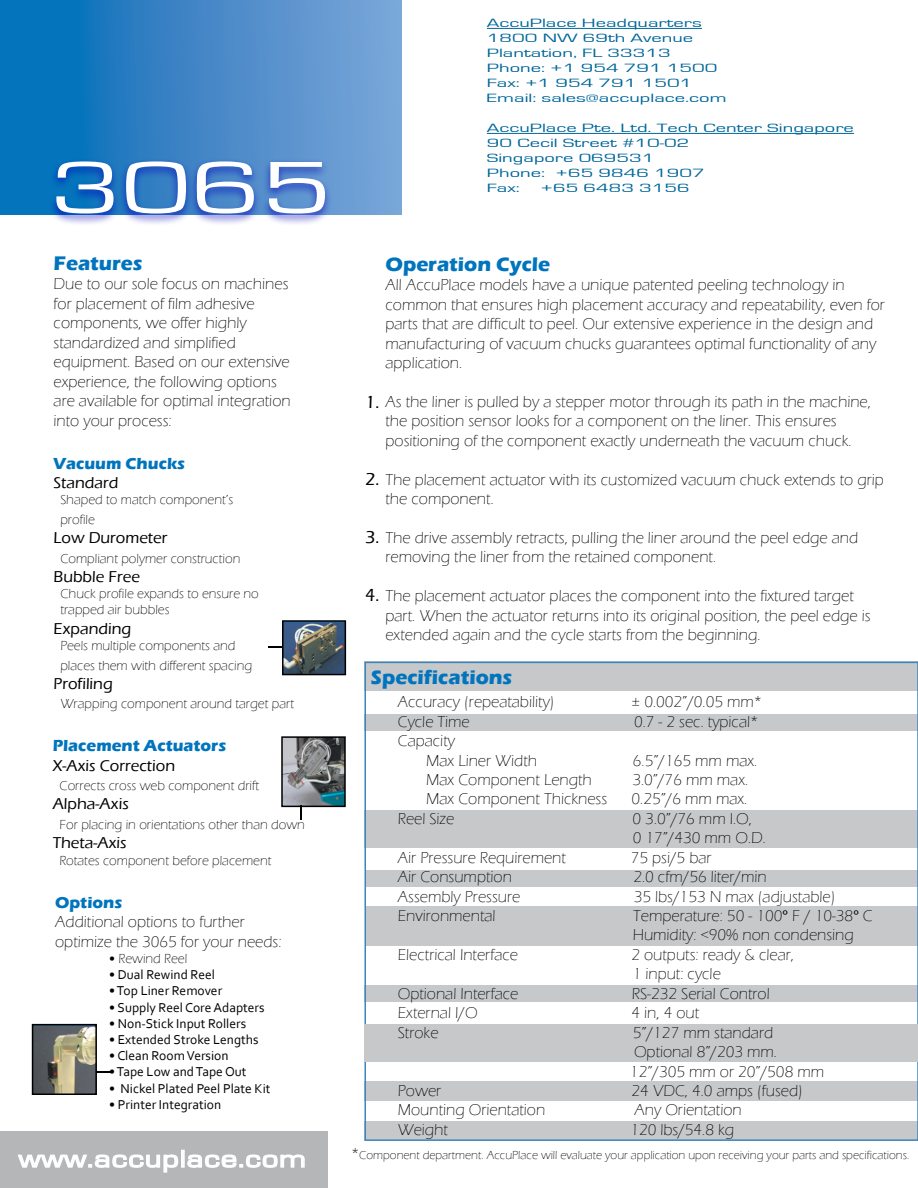
<style>
.page{position:relative;width:918px;height:1188px;background:#fff}
.page>*{position:absolute;margin:0;border:0;box-sizing:border-box;transform-origin:0 0}
.t1{font:76.5px "Eurostile";color:#fff;scale:1.5 1}
.t2{font:24.75px "Eurostile";letter-spacing:.02em;color:#fff;scale:1.33 1}
.t3{font:700 20.25px "Eras ITC";color:#0074bd}
.t4{font:700 16.5px "Eras ITC";color:#0074bd}
.t5{font:300 16.2px/19.5px "Eras ITC";color:#000101}
.t6{font:500 16.2px "Eras ITC";color:#000101}
.t7{font:300 13.5px/19.5px "Eras ITC";color:#000101}
.t8{font:13.5px "Corbel";color:#000101}
.t9{font:12.3px/15px "Eurostile";color:#00679b;scale:1.67 1}
.t10{font:300 12px "Eras ITC";color:#000101}
.s1{font-family:"Corbel";font-weight:400}
.s2{font-weight:500;font-size:18px;color:#000}
.s3{font-family:"Minion Pro";font-weight:400}
.s4{font-size:16.2px}
</style>
<div class="page">
<img style="left:35px;top:1027px;width:59px;height:65px">
<div style="left:32px;top:1024px;width:65px;height:71px;border:2px solid #000"></div>
<img style="left:284px;top:739px;width:59px;height:65px">
<div style="left:281px;top:736px;width:65px;height:71px;border:2px solid #000"></div>
<img style="left:285px;top:623px;width:58px;height:49px">
<div style="left:282px;top:620px;width:64px;height:55px;border:2px solid #000"></div>
<svg style="left:97px;top:1071px;width:14px;height:2px"></svg>
<svg style="left:300px;top:806px;width:2px;height:14px"></svg>
<svg style="left:268px;top:647px;width:14px;height:1px"></svg>
<hr style="left:487px;top:28px;width:215px;height:1px;background:#00679b">
<hr style="left:487px;top:133px;width:367px;height:1px;background:#00679b">
<div style="left:0;top:0;width:402px;height:214px;background:linear-gradient(to right,#006cb7,#81a4d8)"></div>
<div style="left:48px;top:157px;width:284px;height:69px;background:#0000b9;opacity:.64"></div>
<div style="left:0;top:1131px;width:328px;height:57px;background:#b5b6b8"></div>
<svg style="left:18px;top:1154px;width:161px;height:19px"></svg>
<div style="left:181px;top:1150px;width:4px;height:18px;border:2px solid #fff"></div>
<svg style="left:187px;top:1154px;width:118px;height:14px"></svg>
<div style="left:365px;top:662px;width:553px;height:29px;background:#c7c8ca"></div>
<div style="left:364px;top:714px;width:554px;height:17px;background:#c7c8ca"></div>
<div style="left:365px;top:906px;width:553px;height:40px;background:#c7c8ca"></div>
<div style="left:365px;top:870px;width:553px;height:17px;background:#c7c8ca"></div>
<div style="left:364px;top:810px;width:554px;height:38px;background:#c7c8ca"></div>
<div style="left:365px;top:1082px;width:553px;height:19px;background:#c7c8ca"></div>
<div style="left:364px;top:986px;width:554px;height:16px;background:#c7c8ca"></div>
<div style="left:365px;top:1122px;width:553px;height:19px;background:#c7c8ca"></div>
<div style="left:364px;top:662px;width:554px;height:479px;border:2px solid #3c86bf"></div>
<div style="left:364px;top:1024px;width:554px;height:38px;background:#c7c8ca"></div>
<h1 class="t1" style="left:51px;top:147px;width:189px">3065</h1>
<p class="t3" style="left:54px;top:252px;width:91px">Features</p>
<p class="t5" style="left:54px;top:275px;width:239px">Due to our sole focus on machines for placement of film adhesive components, we offer highly standardized and simplified equipment. Based on our extensive experience, the following options are available for optimal integration into your process:</p>
<p class="t4" style="left:54px;top:454px;width:133px">Vacuum Chucks</p>
<p class="t6" style="left:54px;top:474px;width:66px">Standard</p>
<p class="t7" style="left:60px;top:490px;width:174px">Shaped to match component’s profile</p>
<p class="t6" style="left:54px;top:529px;width:115px">Low Durometer</p>
<p class="t7" style="left:60px;top:549px;width:182px">Compliant polymer construction</p>
<p class="t6" style="left:54px;top:568px;width:88px">Bubble Free</p>
<p class="t7" style="left:60px;top:586px;width:200px;line-height:16.2px">Chuck profile expands to ensure no trapped air bubbles</p>
<p class="t6" style="left:54px;top:619px;width:79px">Expanding</p>
<p class="t7" style="left:60px;top:636px;width:193px">Peels multiple components and places them with different spacing</p>
<p class="t6" style="left:54px;top:675px;width:61px">Profiling</p>
<p class="t7" style="left:60px;top:694px;width:235px">Wrapping component around target part</p>
<p class="t4" style="left:53px;top:736px;width:175px">Placement Actuators</p>
<p class="t6" style="left:53px;top:756px;width:124px">X-Axis Correction</p>
<p class="t7" style="left:59px;top:776px;width:201px">Corrects cross web component drift</p>
<p class="t6" style="left:53px;top:795px;width:78px">Alpha-Axis</p>
<p class="t7" style="left:59px;top:815px;width:247px">For placing in orientations other than down</p>
<p class="t6" style="left:53px;top:834px;width:75px">Theta-Axis</p>
<p class="t7" style="left:59px;top:851px;width:213px">Rotates component before placement</p>
<p class="t4" style="left:55px;top:893px;width:69px">Options</p>
<p class="t5" style="left:55px;top:912px;width:228px">Additional options to further optimize the 3065 for your needs:</p>
<p class="t7" style="left:109px;top:949px;width:80px"><span class="s1">•</span> Rewind Reel</p>
<p class="t8" style="left:109px;top:966px;width:107px">• Dual Rewind Reel</p>
<p class="t8" style="left:109px;top:982px;width:115px">• Top Liner Remover</p>
<p class="t8" style="left:109px;top:999px;width:157px">• Supply Reel Core Adapters</p>
<p class="t8" style="left:109px;top:1015px;width:138px">• Non-Stick Input Rollers</p>
<p class="t8" style="left:109px;top:1031px;width:151px">• Extended Stroke Lengths</p>
<p class="t8" style="left:109px;top:1047px;width:121px">• Clean Room Version</p>
<p class="t8" style="left:109px;top:1063px;width:139px">• Tape Low and Tape Out</p>
<p class="t8" style="left:109px;top:1080px;width:163px">• Nickel Plated Peel Plate Kit</p>
<p class="t8" style="left:109px;top:1096px;width:114px">• Printer Integration</p>
<h2 class="t2" style="left:19px;top:1145px;width:218px">www.accuplace.com</h2>
<p class="t9" style="left:487px;top:16px;width:145px">AccuPlace Headquarters<br>1800 NW 69th Avenue<br>Plantation, FL 33313<br>Phone: +1 954 791 1500<br>Fax: +1 954 791 1501<br>Email: sales@accuplace.com</p>
<p class="t9" style="left:487px;top:121px;width:221px">AccuPlace Pte. Ltd. Tech Center Singapore<br>90 Cecil Street #10-02<br>Singapore 069531<br>Phone: +65 9846 1907</p>
<p class="t9" style="left:487px;top:181px;width:21px">Fax:</p>
<p class="t9" style="left:540px;top:181px;width:91px">+65 6483 3156</p>
<p class="t3" style="left:386px;top:252px;width:166px">Operation Cycle</p>
<p class="t5" style="left:386px;top:275px;width:501px">All AccuPlace models have a unique patented peeling technology in common that ensures high placement accuracy and repeatability, even for parts that are difficult to peel. Our extensive experience in the design and manufacturing of vacuum chucks guarantees optimal functionality of any application.</p>
<p class="t5" style="left:365px;top:392px;width:507px"><span class="s2">1.</span> As the liner is pulled by a stepper motor through its path in the machine,</p>
<p class="t5" style="left:386px;top:412px;width:468px">the position sensor looks for a component on the liner. This ensures positioning of the component exactly underneath the vacuum chuck.</p>
<p class="t5" style="left:365px;top:470px;width:520px"><span class="s2">2.</span> The placement actuator with its customized vacuum chuck extends to grip</p>
<p class="t5" style="left:386px;top:489px;width:110px">the component.</p>
<p class="t5" style="left:365px;top:528px;width:495px"><span class="s2">3.</span> The drive assembly retracts, pulling the liner around the peel edge and</p>
<p class="t5" style="left:386px;top:548px;width:332px">removing the liner from the retained component.</p>
<p class="t5" style="left:365px;top:586px;width:490px"><span class="s2">4.</span> The placement actuator places the component into the fixtured target</p>
<p class="t5" style="left:386px;top:606px;width:487px">part. When the actuator returns into its original position, the peel edge is extended again and the cycle starts from the beginning.</p>
<p class="t3" style="left:371px;top:666px;width:143px">Specifications</p>
<p class="t5" style="left:398px;top:692px;width:158px">Accuracy (repeatability)</p>
<p class="t5" style="left:632px;top:692px;width:132px">± 0.002”/0.05 mm*</p>
<p class="t5" style="left:398px;top:712px;width:73px">Cycle Time</p>
<p class="t5" style="left:634px;top:712px;width:126px">0.7 - 2 sec. typical*</p>
<p class="t5" style="left:426px;top:731px;width:112px;text-indent:-28px">Capacity<br>Max Liner Width</p>
<p class="t5" style="left:633px;top:751px;width:126px">6.5”/165 mm max.</p>
<p class="t5" style="left:426px;top:770px;width:167px">Max Component Length</p>
<p class="t5" style="left:632px;top:770px;width:117px">3.0”/76 mm max.</p>
<p class="t5" style="left:426px;top:789px;width:183px">Max Component Thickness</p>
<p class="t5" style="left:632px;top:789px;width:117px">0.25”/6 mm max.</p>
<p class="t5" style="left:398px;top:809px;width:58px">Reel Size</p>
<p class="t5" style="left:633px;top:809px;width:135px">0 3.0”/76 mm I.O,<br>0 17”/430 mm O.D.</p>
<p class="t5" style="left:398px;top:848px;width:170px">Air Pressure Requirement</p>
<p class="t5" style="left:631px;top:848px;width:82px">75 psi/5 bar</p>
<p class="t5" style="left:398px;top:867px;width:116px">Air Consumption</p>
<p class="t5" style="left:633px;top:867px;width:135px">2.0 cfm/56 liter/min</p>
<p class="t5" style="left:398px;top:887px;width:124px">Assembly Pressure</p>
<p class="t5" style="left:634px;top:887px;width:203px">35 lbs/153 N max (adjustable)</p>
<p class="t5" style="left:398px;top:906px;width:99px">Environmental</p>
<p class="t5" style="left:633px;top:906px;width:242px">Temperature: 50 - 100<span class="s3">°</span> F / 10-38<span class="s3">°</span> C<br>Humidity: &lt;90% non condensing</p>
<p class="t5" style="left:398px;top:945px;width:122px">Electrical Interface</p>
<p class="t5" style="left:631px;top:945px;width:164px">2 outputs: ready &amp; clear,<br>1 input: cycle</p>
<p class="t5" style="left:398px;top:984px;width:122px">Optional Interface</p>
<p class="t5" style="left:632px;top:984px;width:139px">RS-232 Serial Control</p>
<p class="t5" style="left:398px;top:1003px;width:81px">External I/O</p>
<p class="t5" style="left:632px;top:1003px;width:69px">4 in, 4 out</p>
<p class="t5" style="left:398px;top:1023px;width:42px">Stroke</p>
<p class="t5" style="left:630px;top:1023px;width:196px">5”/127 mm standard<br>Optional 8”/203 mm.<br>12”/305 mm or 20”/508 mm</p>
<p class="t5" style="left:398px;top:1081px;width:45px">Power</p>
<p class="t5" style="left:632px;top:1081px;width:173px">24 VDC, 4.0 amps (fused)</p>
<p class="t5" style="left:398px;top:1101px;width:149px">Mounting Orientation</p>
<p class="t5" style="left:634px;top:1101px;width:109px">Any Orientation</p>
<p class="t5" style="left:398px;top:1120px;width:52px">Weight</p>
<p class="t5" style="left:630px;top:1120px;width:105px">120 lbs/54.8 kg</p>
<p class="t10" style="left:351px;top:1148px;width:560px"><span class="s4">*</span>Component department. AccuPlace will evaluate your application upon receiving your parts and specifications.</p>
</div>
